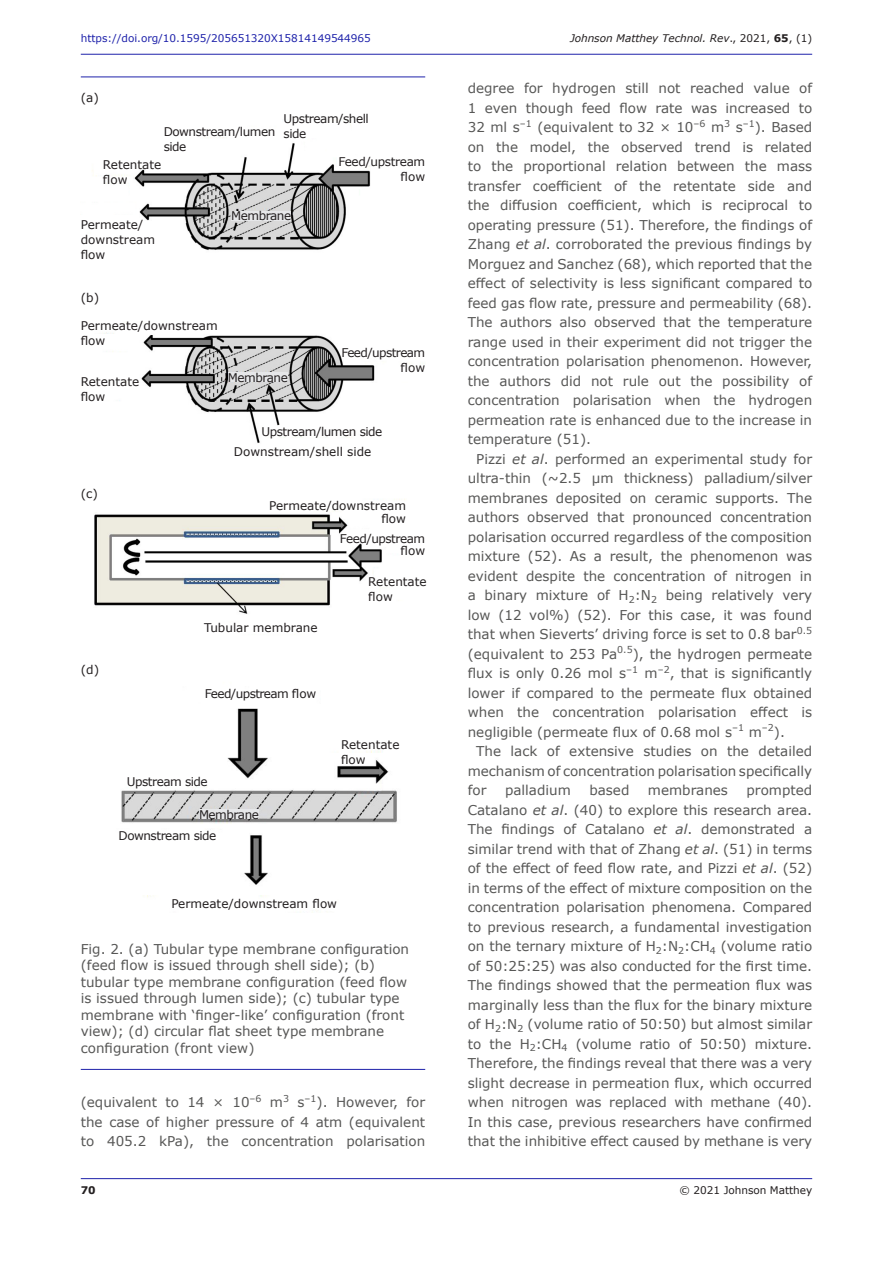
<style>
.page{position:relative;width:893px;height:1263px;background:#fff}
.page>*{position:absolute;margin:0;border:0;box-sizing:border-box;transform-origin:0 0}
.Bodytext_indent{font:13.5px/19.5px "Verdana";color:#575756;text-align:justify}
.Captions_for_pic_drg{font:13.5px/16.5px "Verdana";color:#575756}
._22_figure_annotatio{font:12px/15px "Verdana";color:#231f20}
._22_figure_annotatio-2{font:12px/15px "Verdana";letter-spacing:-.025em;color:#231f20}
._22_figure_annotatio-3{font:12px/15px "Verdana";letter-spacing:-.05em;color:#231f20;text-align:right}
.t1{font:10.5px "Verdana";letter-spacing:-.005em;color:#1e22aa}
.t2{font:italic 10.5px "Verdana";letter-spacing:-.005em;color:#231f20}
.t3{font:10.5px "Verdana";letter-spacing:-.005em;color:#231f20}
.t4{font:700 10.5px "Verdana";color:#231f20}
.s1{font-style:normal}
.s2{font-weight:700;font-style:normal}
.s3{font-style:italic}
</style>
<div class="page">
<hr style="left:81px;top:1178px;width:731px;height:1px;background:#1e22aa">
<hr style="left:81px;top:54px;width:731px;height:1px;background:#1e22aa">
<img style="left:92px;top:119px;width:279px;height:131px">
<img style="left:102px;top:322px;width:308px;height:121px">
<img style="left:94px;top:499px;width:311px;height:136px">
<hr style="left:81px;top:77px;width:344px;height:1px;background:#1e22aa">
<hr style="left:81px;top:1069px;width:344px;height:1px;background:#1e22aa">
<div style="left:231px;top:211px;width:60px;height:9px;background:#e6e7e9"></div>
<div style="left:228px;top:373px;width:60px;height:9px;background:#e6e7e9"></div>
<img style="left:121px;top:708px;width:276px;height:205px">
<div style="left:199px;top:810px;width:60px;height:9px;background:#e6e7e9"></div>
<p class="t1" style="left:81px;top:31px;width:291px">https://doi.org/10.1595/205651320X15814149544965</p>
<p class="t2" style="left:570px;top:31px;width:244px">Johnson Matthey Technol. Rev<span class="s1">., 2021,</span> <span class="s2">65</span><span class="s1">, (1)</span></p>
<p class="_22_figure_annotatio-2" style="left:81px;top:90px;width:20px">(a)</p>
<p class="_22_figure_annotatio-2" style="left:164px;top:124px;width:113px">Downstream/lumen side</p>
<p class="_22_figure_annotatio-2" style="left:284px;top:111px;width:87px">Upstream/shell side</p>
<p class="_22_figure_annotatio" style="left:103px;top:157px;width:60px">Retentate flow</p>
<p class="_22_figure_annotatio" style="left:81px;top:217px;width:76px">Permeate/ downstream flow</p>
<p class="_22_figure_annotatio-2" style="left:231px;top:208px;width:61px">Membrane</p>
<p class="_22_figure_annotatio-2" style="left:338px;top:154px;width:88px;text-align:right">Feed/upstream flow</p>
<p class="_22_figure_annotatio-2" style="left:81px;top:290px;width:20px">(b)</p>
<p class="_22_figure_annotatio" style="left:81px;top:318px;width:138px">Permeate/downstream flow</p>
<p class="_22_figure_annotatio" style="left:81px;top:374px;width:60px">Retentate flow</p>
<p class="_22_figure_annotatio-2" style="left:228px;top:370px;width:61px">Membrane</p>
<p class="_22_figure_annotatio-3" style="left:341px;top:345px;width:85px">Feed/upstream flow</p>
<p class="_22_figure_annotatio-2" style="left:261px;top:424px;width:122px">Upstream/lumen side</p>
<p class="_22_figure_annotatio" style="left:234px;top:444px;width:139px">Downstream/shell side</p>
<p class="_22_figure_annotatio-2" style="left:81px;top:486px;width:19px">(c)</p>
<p class="_22_figure_annotatio-2" style="left:81px;top:662px;width:20px">(d)</p>
<p class="_22_figure_annotatio" style="left:269px;top:498px;width:138px;line-height:13.5px;text-align:right">Permeate/downstream flow</p>
<p class="_22_figure_annotatio-2" style="left:340px;top:532px;width:87px;line-height:12px;text-align:right">Feed/upstream flow</p>
<p class="_22_figure_annotatio" style="left:368px;top:574px;width:60px">Retentate flow</p>
<p class="_22_figure_annotatio" style="left:204px;top:620px;width:115px">Tubular membrane</p>
<p class="_22_figure_annotatio-3" style="left:205px;top:686px;width:113px">Feed/upstream flow</p>
<p class="_22_figure_annotatio-2" style="left:127px;top:774px;width:83px">Upstream side</p>
<p class="_22_figure_annotatio-2" style="left:199px;top:807px;width:61px">Membrane</p>
<p class="_22_figure_annotatio-2" style="left:119px;top:828px;width:99px">Downstream side</p>
<p class="_22_figure_annotatio" style="left:341px;top:737px;width:60px">Retentate flow</p>
<p class="_22_figure_annotatio" style="left:171px;top:896px;width:167px">Permeate/downstream flow</p>
<p class="Captions_for_pic_drg" style="left:81px;top:940px;width:330px">Fig. 2. (a) Tubular type membrane configuration (feed flow is issued through shell side); (b) tubular type membrane configuration (feed flow is issued through lumen side); (c) tubular type membrane with ‘finger-like’ configuration (front view); (d) circular flat sheet type membrane configuration (front view)</p>
<p class="Bodytext_indent" style="left:81px;top:1092px;width:346px">(equivalent to 14 × 10<sup>–6</sup> m<sup>3</sup> s<sup>–1</sup>). However, for the case of higher pressure of 4 atm (equivalent to 405.2 kPa), the concentration polarisation</p>
<p class="Bodytext_indent" style="left:468px;top:78px;width:346px">degree for hydrogen still not reached value of 1 even though feed flow rate was increased to 32 ml s<sup>–1</sup> (equivalent to 32 × 10<sup>–6</sup> m<sup>3</sup> s<sup>–1</sup>). Based on the model, the observed trend is related to the proportional relation between the mass transfer coefficient of the retentate side and the diffusion coefficient, which is reciprocal to operating pressure (51). Therefore, the findings of Zhang <span class="s3">et al</span>. corroborated the previous findings by Morguez and Sanchez (68), which reported that the effect of selectivity is less significant compared to feed gas flow rate, pressure and permeability (68).<br>The authors also observed that the temperature range used in their experiment did not trigger the concentration polarisation phenomenon. However, the authors did not rule out the possibility of concentration polarisation when the hydrogen permeation rate is enhanced due to the increase in temperature (51).</p>
<p class="Bodytext_indent" style="left:468px;top:449px;width:346px;text-indent:9px">Pizzi <span class="s3">et al</span>. performed an experimental study for ultra-thin (~2.5 µm thickness) palladium/silver membranes deposited on ceramic supports. The authors observed that pronounced concentration polarisation occurred regardless of the composition mixture (52). As a result, the phenomenon was evident despite the concentration of nitrogen in a binary mixture of H<sub>2</sub>:N<sub>2</sub> being relatively very low (12 vol%) (52). For this case, it was found that when Sieverts’ driving force is set to 0.8 bar<sup>0.5 </sup>(equivalent to 253 Pa<sup>0.5</sup>), the hydrogen permeate flux is only 0.26 mol s<sup>–1</sup> m<sup>–2</sup>, that is significantly lower if compared to the permeate flux obtained when the concentration polarisation effect is negligible (permeate flux of 0.68 mol s<sup>–1</sup> m<sup>–2</sup>).</p>
<p class="Bodytext_indent" style="left:468px;top:741px;width:346px;text-indent:9px">The lack of extensive studies on the detailed mechanism of concentration polarisation specifically for</p>
<p class="Bodytext_indent" style="left:468px;top:780px;width:346px;text-indent:279px">prompted Catalano <span class="s3">et al</span>. (40) to explore this research area.<br>The findings of Catalano <span class="s3">et al</span>. demonstrated a similar trend with that of Zhang <span class="s3">et al</span>. (51) in terms of the effect of feed flow rate, and Pizzi <span class="s3">et al</span>. (52) in terms of the effect of mixture composition on the concentration polarisation phenomena. Compared to previous research, a fundamental investigation on the ternary mixture of H<sub>2</sub>:N<sub>2</sub>:CH<sub>4</sub> (volume ratio of 50:25:25) was also conducted for the first time.<br>The findings showed that the permeation flux was marginally less than the flux for the binary mixture of H<sub>2</sub>:N<sub>2</sub> (volume ratio of 50:50) but almost similar to the H<sub>2</sub>:CH<sub>4</sub> (volume ratio of 50:50) mixture.<br>Therefore, the findings reveal that there was a very slight decrease in permeation flux, which occurred when nitrogen was replaced with methane (40).<br>In this case, previous researchers have confirmed that the inhibitive effect caused by methane is very</p>
<p class="Bodytext_indent" style="left:505px;top:780px;width:67px">palladium</p>
<p class="Bodytext_indent" style="left:589px;top:780px;width:42px">based</p>
<p class="Bodytext_indent" style="left:648px;top:780px;width:81px">membranes</p>
<p class="t4" style="left:81px;top:1183px;width:16px">70</p>
<p class="t3" style="left:679px;top:1183px;width:134px">© 2021 Johnson Matthey</p>
</div>
